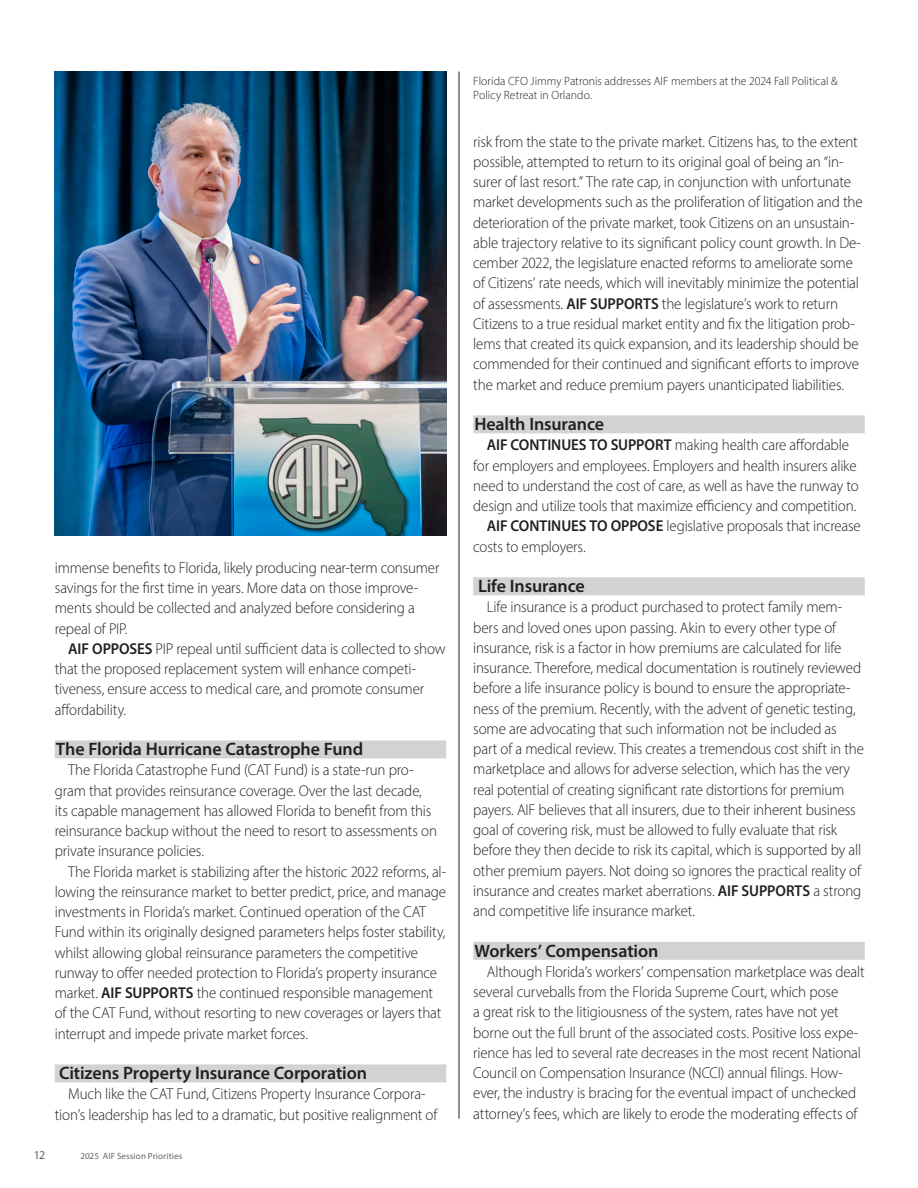
<style>
.page{position:relative;width:918px;height:1188px;background:#fff}
.page>*{position:absolute;margin:0;border:0;box-sizing:border-box;transform-origin:0 0}
.t1{font:600 18px "Myriad Pro";letter-spacing:-.005em;color:#231f20}
.t2{font:300 15.75px/20.2px "Myriad Pro";letter-spacing:-.01em;color:#231f20;scale:.95 1}
.t3{font:300 12px/13.5px "Myriad Pro";letter-spacing:.005em;color:#231f20}
.t4{font:12px "Myriad Pro";color:#636366}
.t5{font:9px "Myriad Pro";letter-spacing:.015em;color:#636366}
.s1{font-weight:600}
</style>
<div class="page">
<hr style="left:459px;top:72px;width:1px;height:1047px;background:#231f20">
<div style="left:55px;top:740px;width:391px;height:18px;background:#d1d2d4"></div>
<div style="left:55px;top:1064px;width:391px;height:18px;background:#d1d2d4"></div>
<div style="left:473px;top:415px;width:392px;height:18px;background:#d1d2d4"></div>
<div style="left:473px;top:577px;width:392px;height:18px;background:#d1d2d4"></div>
<div style="left:473px;top:942px;width:392px;height:18px;background:#d1d2d4"></div>
<svg style="left:54px;top:75px;width:1px;height:76px"></svg>
<div style="left:42px;top:63px;width:102px;height:101px;border:3px solid #fff;border-radius:50%"></div>
<img style="left:55px;top:72px;width:391px;height:464px">
<p class="t2" style="left:55px;top:557px;width:406px">immense benefits to Florida, likely producing near-term consumer savings for the first time in years. More data on those improve&shy;ments should be collected and analyzed before considering a repeal of PIP.</p>
<p class="t2" style="left:55px;top:638px;width:413px;text-indent:14px"><span class="s1">AIF OPPOSES</span> PIP repeal until sufficient data is collected to show that the proposed replacement system will enhance competi&shy;tiveness, ensure access to medical care, and promote consumer affordability.</p>
<p class="t1" style="left:56px;top:738px;width:309px">The Florida Hurricane Catastrophe Fund</p>
<p class="t2" style="left:55px;top:760px;width:404px;text-indent:14px">The Florida Catastrophe Fund (CAT Fund) is a state-run pro&shy;gram that provides reinsurance coverage. Over the last decade, its capable management has allowed Florida to benefit from this reinsurance backup without the need to resort to assessments on private insurance policies.</p>
<p class="t2" style="left:55px;top:861px;width:414px;text-indent:14px">The Florida market is stabilizing after the historic 2022 reforms, al&shy;lowing the reinsurance market to better predict, price, and manage investments in Florida’s market. Continued operation of the CAT Fund within its originally designed parameters helps foster stability, whilst allowing global reinsurance parameters the competitive runway to offer needed protection to Florida’s property insurance market. <span class="s1">AIF SUPPORTS</span> the continued responsible management of the CAT Fund, without resorting to new coverages or layers that interrupt and impede private market forces.</p>
<p class="t1" style="left:59px;top:1062px;width:310px">Citizens Property Insurance Corporation</p>
<p class="t2" style="left:55px;top:1084px;width:404px;text-align:center">Much like the CAT Fund, Citizens Property Insurance Corpora&shy;tion’s leadership has led to a dramatic, but positive realignment of</p>
<p class="t4" style="left:34px;top:1147px;width:13px">12</p>
<p class="t5" style="left:80px;top:1150px;width:103px">2025 AIF Session Priorities</p>
<p class="t3" style="left:473px;top:74px;width:366px">Florida CFO Jimmy Patronis addresses AIF members at the 2024 Fall Political &amp;<br>Policy Retreat in Orlando.</p>
<p class="t2" style="left:473px;top:131px;width:411px">risk from the state to the private market. Citizens has, to the extent possible, attempted to return to its original goal of being an “in&shy;surer of last resort.” The rate cap, in conjunction with unfortunate market developments such as the proliferation of litigation and the deterioration of the private market, took Citizens on an unsustain&shy;able trajectory relative to its significant policy count growth. In De&shy;cember 2022, the legislature enacted reforms to ameliorate some of Citizens’ rate needs, which will inevitably minimize the potential of assessments. <span class="s1">AIF SUPPORTS</span> the legislature’s work to return Citizens to a true residual market entity and fix the litigation prob&shy;lems that created its quick expansion, and its leadership should be commended for their continued and significant efforts to improve the market and reduce premium payers unanticipated liabilities.</p>
<p class="t1" style="left:474px;top:413px;width:131px">Health Insurance</p>
<p class="t2" style="left:473px;top:435px;width:407px;text-align:center"><span class="s1">AIF CONTINUES TO SUPPORT</span> making health care affordable<br>for employers and employees. Employers and health insurers alike need to understand the cost of care, as well as have the runway to design and utilize tools that maximize efficiency and competition.</p>
<p class="t2" style="left:473px;top:516px;width:409px;text-indent:14px"><span class="s1">AIF CONTINUES TO OPPOSE</span> legislative proposals that increase costs to employers.</p>
<p class="t1" style="left:478px;top:575px;width:108px">Life Insurance</p>
<p class="t2" style="left:473px;top:597px;width:413px;text-indent:14px">Life insurance is a product purchased to protect family mem&shy;bers and loved ones upon passing. Akin to every other type of insurance, risk is a factor in how premiums are calculated for life insurance. Therefore, medical documentation is routinely reviewed before a life insurance policy is bound to ensure the appropriate&shy;ness of the premium. Recently, with the advent of genetic testing, some are advocating that such information not be included as part of a medical review. This creates a tremendous cost shift in the marketplace and allows for adverse selection, which has the very real potential of creating significant rate distortions for premium payers. AIF believes that all insurers, due to their inherent business goal of covering risk, must be allowed to fully evaluate that risk before they then decide to risk its capital, which is supported by all other premium payers. Not doing so ignores the practical reality of insurance and creates market aberrations. <span class="s1">AIF SUPPORTS</span> a strong and competitive life insurance market.</p>
<p class="t1" style="left:474px;top:939px;width:186px">Workers’ Compensation</p>
<p class="t2" style="left:473px;top:961px;width:414px;text-indent:14px">Although Florida’s workers’ compensation marketplace was dealt several curveballs from the Florida Supreme Court, which pose<br>a great risk to the litigiousness of the system, rates have not yet borne out the full brunt of the associated costs. Positive loss expe&shy;rience has led to several rate decreases in the most recent National Council on Compensation Insurance (NCCI) annual filings. How&shy;ever, the industry is bracing for the eventual impact of unchecked attorney’s fees, which are likely to erode the moderating effects of</p>
</div>
